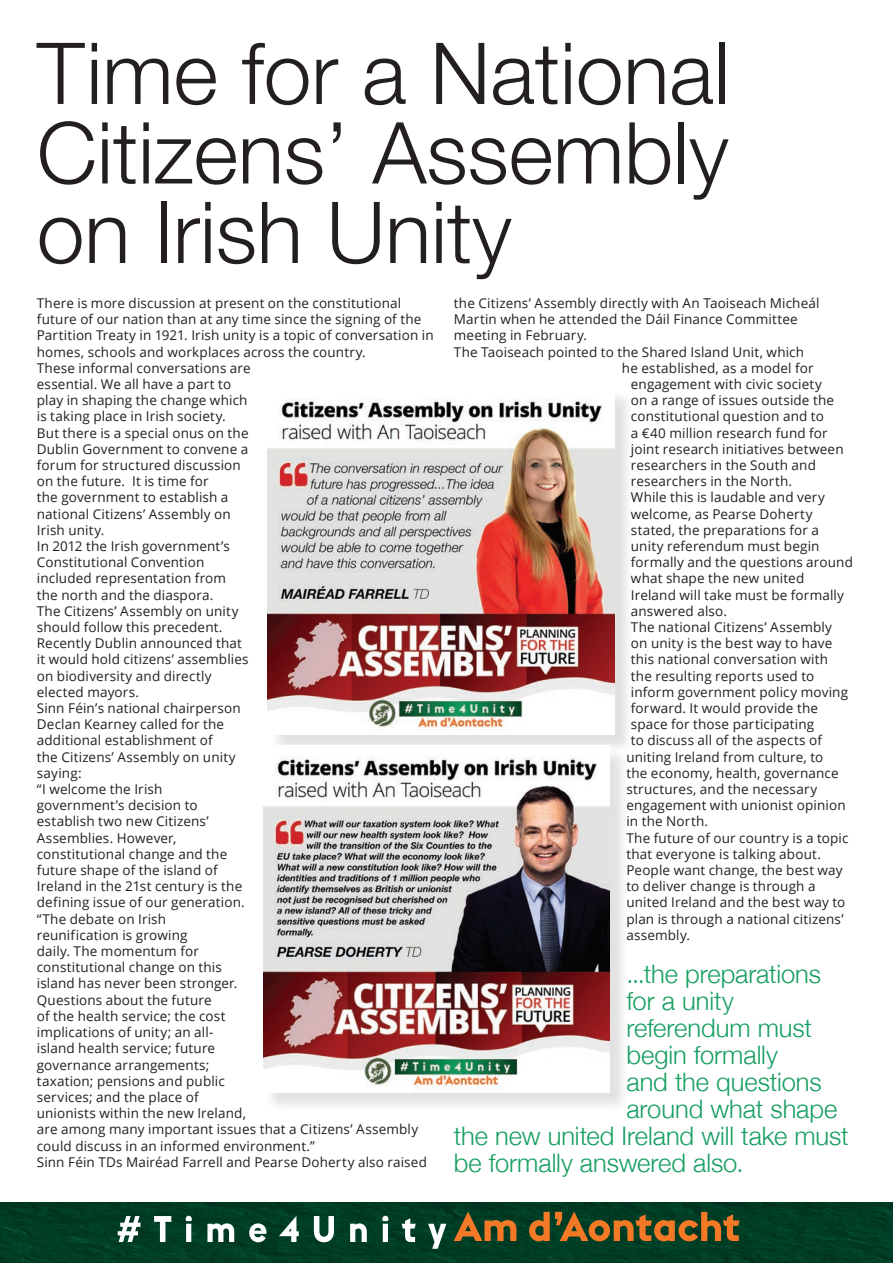
<style>
.page{position:relative;width:893px;height:1263px;background:#fff}
.page>*{position:absolute;margin:0;border:0;box-sizing:border-box;transform-origin:0 0}
.t1{font:300 85.5px/79.5px "Helvetica Neue";color:#231f20;text-align:justify}
.t2{font:300 25.5px "Helvetica Neue";letter-spacing:-.005em;color:#159e60}
.t3{font:13.5px/16.2px "Open Sans";letter-spacing:.01em;color:#231f20}
</style>
<div class="page">
<img style="left:0;top:1203px;width:892px;height:60px">
<svg style="left:118px;top:1216px;width:328px;height:33px"></svg>
<svg style="left:454px;top:1211px;width:286px;height:30px;background:#635525"></svg>
<hr style="left:892px;top:1203px;width:1px;height:60px;background:#0a4f33">
<div style="left:270px;top:390px;width:364px;height:364px;background:#231f20;opacity:.13"></div>
<img style="left:268px;top:390px;width:346px;height:344px">
<div style="left:265px;top:748px;width:364px;height:364px;background:#231f20;opacity:.13"></div>
<img style="left:263px;top:746px;width:347px;height:346px">
<h1 class="t1" style="left:37px;top:28px;width:694px">Time for a National Citizens’ Assembly on Irish Unity</h1>
<p class="t3" style="left:37px;top:295px;width:398px">There is more discussion at present on the constitutional future of our nation than at any time since the signing of the<br>Partition Treaty in 1921. Irish unity is a topic of conversation in homes, schools and workplaces across the country.<br>These informal conversations are<br>essential. We all have a part to<br>play in shaping the change which<br>is taking place in Irish society.<br>But there is a special onus on the<br>Dublin Government to convene a<br>forum for structured discussion<br>on the future. It is time for<br>the government to establish a<br>national Citizens’ Assembly on<br>Irish unity.<br>In 2012 the Irish government’s<br>Constitutional Convention<br>included representation from<br>the north and the diaspora.<br>The Citizens’ Assembly on unity<br>should follow this precedent.<br>Recently Dublin announced that<br>it would hold citizens’ assemblies<br>on biodiversity and directly<br>elected mayors.<br>Sinn Féin’s national chairperson<br>Declan Kearney called for the<br>additional establishment of<br>the Citizens’ Assembly on unity<br>saying:<br>“I welcome the Irish<br>government’s decision to<br>establish two new Citizens’<br>Assemblies. However,<br>constitutional change and the<br>future shape of the island of<br>Ireland in the 21st century is the<br>defining issue of our generation.<br>“The debate on Irish<br>reunification is growing<br>daily. The momentum for<br>constitutional change on this<br>island has never been stronger.<br>Questions about the future<br>of the health service; the cost<br>implications of unity; an all-<br>island health service; future<br>governance arrangements;<br>taxation; pensions and public<br>services; and the place of<br>unionists within the new Ireland,<br>are among many important issues that a Citizens’ Assembly could discuss in an informed environment.”<br>Sinn Féin TDs Mairéad Farrell and Pearse Doherty also raised</p>
<p class="t3" style="left:454px;top:295px;width:367px">the Citizens’ Assembly directly with An Taoiseach Micheál</p>
<p class="t3" style="left:454px;top:311px;width:345px">Martin when he attended the Dáil Finance Committee</p>
<p class="t3" style="left:454px;top:327px;width:135px">meeting in February.</p>
<p class="t3" style="left:454px;top:343px;width:352px">The Taoiseach pointed to the Shared Island Unit, which</p>
<p class="t3" style="left:622px;top:359px;width:193px">he established, as a model for</p>
<p class="t3" style="left:631px;top:376px;width:192px">engagement with civic society</p>
<p class="t3" style="left:631px;top:392px;width:205px">on a range of issues outside the</p>
<p class="t3" style="left:631px;top:408px;width:195px">constitutional question and to</p>
<p class="t3" style="left:631px;top:424px;width:198px">a €40 million research fund for</p>
<p class="t3" style="left:631px;top:440px;width:214px">joint research initiatives between</p>
<p class="t3" style="left:631px;top:457px;width:187px">researchers in the South and</p>
<p class="t3" style="left:631px;top:473px;width:163px">researchers in the North.</p>
<p class="t3" style="left:631px;top:489px;width:195px">While this is laudable and very</p>
<p class="t3" style="left:631px;top:505px;width:183px">welcome, as Pearse Doherty</p>
<p class="t3" style="left:631px;top:521px;width:190px">stated, the preparations for a</p>
<p class="t3" style="left:631px;top:538px;width:190px">unity referendum must begin</p>
<p class="t3" style="left:631px;top:554px;width:224px">formally and the questions around</p>
<p class="t3" style="left:631px;top:570px;width:175px">what shape the new united</p>
<p class="t3" style="left:631px;top:586px;width:215px">Ireland will take must be formally</p>
<p class="t3" style="left:631px;top:602px;width:98px">answered also.</p>
<p class="t3" style="left:631px;top:619px;width:203px">The national Citizens’ Assembly</p>
<p class="t3" style="left:631px;top:635px;width:203px">on unity is the best way to have</p>
<p class="t3" style="left:631px;top:651px;width:199px">this national conversation with</p>
<p class="t3" style="left:631px;top:667px;width:185px">the resulting reports used to</p>
<p class="t3" style="left:631px;top:683px;width:219px">inform government policy moving</p>
<p class="t3" style="left:631px;top:700px;width:189px">forward. It would provide the</p>
<p class="t3" style="left:631px;top:716px;width:185px">space for those participating</p>
<p class="t3" style="left:631px;top:732px;width:193px">to discuss all of the aspects of</p>
<p class="t3" style="left:626px;top:748px;width:198px">uniting Ireland from culture, to</p>
<p class="t3" style="left:626px;top:764px;width:214px">the economy, health, governance</p>
<p class="t3" style="left:626px;top:781px;width:192px">structures, and the necessary</p>
<p class="t3" style="left:626px;top:797px;width:221px">engagement with unionist opinion</p>
<p class="t3" style="left:626px;top:813px;width:83px">in the North.</p>
<p class="t3" style="left:626px;top:829px;width:224px">The future of our country is a topic</p>
<p class="t3" style="left:626px;top:845px;width:196px">that everyone is talking about.</p>
<p class="t3" style="left:626px;top:862px;width:218px">People want change, the best way</p>
<p class="t3" style="left:626px;top:878px;width:191px">to deliver change is through a</p>
<p class="t3" style="left:626px;top:894px;width:220px">united Ireland and the best way to</p>
<p class="t3" style="left:626px;top:910px;width:219px">plan is through a national citizens’</p>
<p class="t3" style="left:626px;top:926px;width:65px">assembly.</p>
<h2 class="t2" style="left:626px;top:953px;width:196px">...the preparations</h2>
<h2 class="t2" style="left:626px;top:980px;width:109px">for a unity</h2>
<h2 class="t2" style="left:626px;top:1007px;width:187px">referendum must</h2>
<h2 class="t2" style="left:626px;top:1034px;width:153px">begin formally</h2>
<h2 class="t2" style="left:626px;top:1061px;width:197px">and the questions</h2>
<h2 class="t2" style="left:626px;top:1088px;width:212px">around what shape</h2>
<h2 class="t2" style="left:454px;top:1115px;width:396px">the new united Ireland will take must</h2>
<h2 class="t2" style="left:454px;top:1142px;width:291px">be formally answered also.</h2>
</div>
